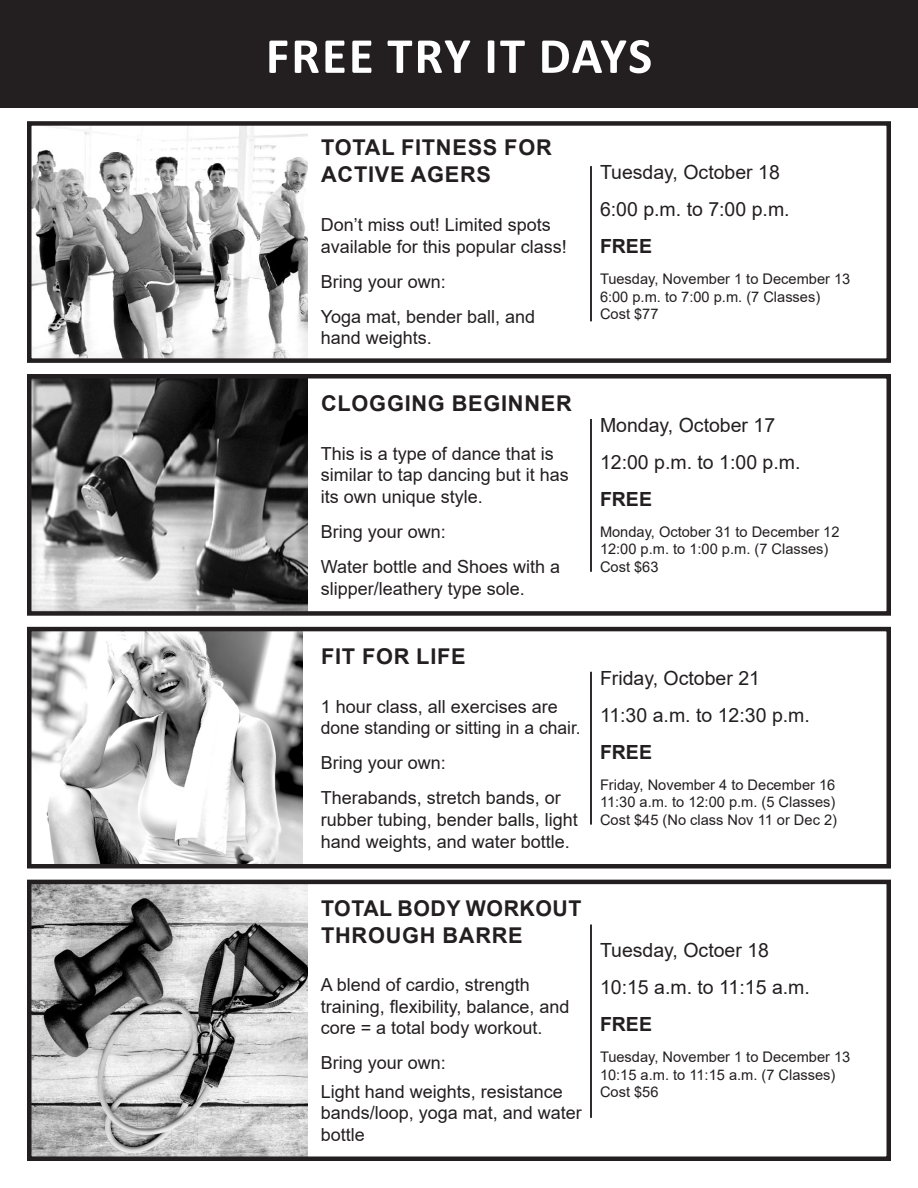
<style>
.page{position:relative;width:918px;height:1188px;background:#fff}
.page>*{position:absolute;margin:0;border:0;box-sizing:border-box;transform-origin:0 0}
.t1{font:700 51px "Calibri";letter-spacing:.04em;color:#fff}
.Sub_Title{font:700 21.75px/27px "Arial";letter-spacing:.035em;color:#231f20}
.Information_SA{font:19.5px "Arial";color:#231f20}
.Information_SA-2{font:700 19.5px "Arial";color:#231f20}
.Body{font:18px/21.6px "Arial";color:#231f20}
.Body-2{font:14.7px/17.5px "Arial";color:#231f20}
</style>
<div class="page">
<div style="left:0;top:0;width:918px;height:108px;background:#231f20"></div>
<img style="left:32px;top:126px;width:275px;height:232px">
<img style="left:32px;top:379px;width:275px;height:232px">
<img style="left:32px;top:632px;width:271px;height:232px">
<img style="left:32px;top:885px;width:275px;height:271px">
<hr style="left:590px;top:166px;width:2px;height:155px;background:#231f20">
<div style="left:27px;top:121px;width:864px;height:242px;border:4px solid #231f20"></div>
<hr style="left:590px;top:672px;width:2px;height:152px;background:#231f20">
<div style="left:27px;top:627px;width:864px;height:242px;border:4px solid #231f20"></div>
<hr style="left:590px;top:419px;width:2px;height:153px;background:#231f20">
<div style="left:27px;top:374px;width:864px;height:242px;border:4px solid #231f20"></div>
<hr style="left:590px;top:925px;width:2px;height:193px;background:#231f20">
<div style="left:27px;top:880px;width:864px;height:281px;border:4px solid #231f20"></div>
<p class="t1" style="left:266px;top:20px;width:388px">FREE TRY IT DAYS</p>
<p class="Sub_Title" style="left:321px;top:135px;width:232px">TOTAL FITNESS FOR<br>ACTIVE AGERS</p>
<p class="Body" style="left:321px;top:214px;width:248px">Don’t miss out! Limited spots available for this popular class!</p>
<p class="Body" style="left:321px;top:271px;width:127px">Bring your own:</p>
<p class="Body" style="left:321px;top:306px;width:216px">Yoga mat, bender ball, and hand weights.</p>
<p class="Sub_Title" style="left:321px;top:390px;width:252px">CLOGGING BEGINNER</p>
<p class="Body" style="left:321px;top:443px;width:250px">This is a type of dance that is similar to tap dancing but it has its own unique style.</p>
<p class="Body" style="left:321px;top:521px;width:127px">Bring your own:</p>
<p class="Body" style="left:321px;top:556px;width:241px">Water bottle and Shoes with a slipper/leathery type sole.</p>
<p class="Information_SA" style="left:600px;top:159px;width:181px">Tuesday, October 18</p>
<p class="Information_SA" style="left:600px;top:196px;width:191px">6:00 p.m. to 7:00 p.m.</p>
<p class="Information_SA-2" style="left:600px;top:232px;width:54px">FREE</p>
<p class="Body-2" style="left:600px;top:270px;width:252px">Tuesday, November 1 to December 13<br>6:00 p.m. to 7:00 p.m. (7 Classes)</p>
<p class="Body-2" style="left:600px;top:305px;width:60px">Cost $77</p>
<p class="Information_SA" style="left:600px;top:412px;width:177px">Monday, October 17</p>
<p class="Information_SA" style="left:600px;top:449px;width:202px">12:00 p.m. to 1:00 p.m.</p>
<p class="Information_SA-2" style="left:600px;top:485px;width:54px">FREE</p>
<p class="Body-2" style="left:600px;top:523px;width:241px">Monday, October 31 to December 12<br>12:00 p.m. to 1:00 p.m. (7 Classes)</p>
<p class="Body-2" style="left:600px;top:558px;width:60px">Cost $63</p>
<p class="Sub_Title" style="left:321px;top:643px;width:146px">FIT FOR LIFE</p>
<p class="Body" style="left:321px;top:695px;width:262px">1 hour class, all exercises are done standing or sitting in a chair.</p>
<p class="Body" style="left:321px;top:752px;width:127px">Bring your own:</p>
<p class="Body" style="left:321px;top:787px;width:259px">Therabands, stretch bands, or rubber tubing, bender balls, light hand weights, and water bottle.</p>
<p class="Information_SA" style="left:600px;top:665px;width:162px">Friday, October 21</p>
<p class="Information_SA" style="left:600px;top:701px;width:211px">11:30 a.m. to 12:30 p.m.</p>
<p class="Information_SA-2" style="left:600px;top:738px;width:54px">FREE</p>
<p class="Body-2" style="left:600px;top:776px;width:237px">Friday, November 4 to December 16<br>11:30 a.m. to 12:00 p.m. (5 Classes)</p>
<p class="Body-2" style="left:600px;top:811px;width:239px">Cost $45 (No class Nov 11 or Dec 2)</p>
<p class="Sub_Title" style="left:321px;top:895px;width:262px">TOTAL BODY WORKOUT<br>THROUGH BARRE</p>
<p class="Body" style="left:321px;top:974px;width:250px">A blend of cardio, strength training, flexibility, balance, and core = a total body workout.</p>
<p class="Body" style="left:321px;top:1052px;width:127px">Bring your own:</p>
<p class="Body" style="left:321px;top:1081px;width:263px">Light hand weights, resistance bands/loop, yoga mat, and water bottle</p>
<p class="Information_SA" style="left:600px;top:937px;width:171px">Tuesday, Octoer 18</p>
<p class="Information_SA" style="left:600px;top:974px;width:211px">10:15 a.m. to 11:15 a.m.</p>
<p class="Information_SA-2" style="left:600px;top:1011px;width:54px">FREE</p>
<p class="Body-2" style="left:600px;top:1048px;width:252px">Tuesday, November 1 to December 13<br>10:15 a.m. to 11:15 a.m. (7 Classes)</p>
<p class="Body-2" style="left:600px;top:1083px;width:60px">Cost $56</p>
</div>
